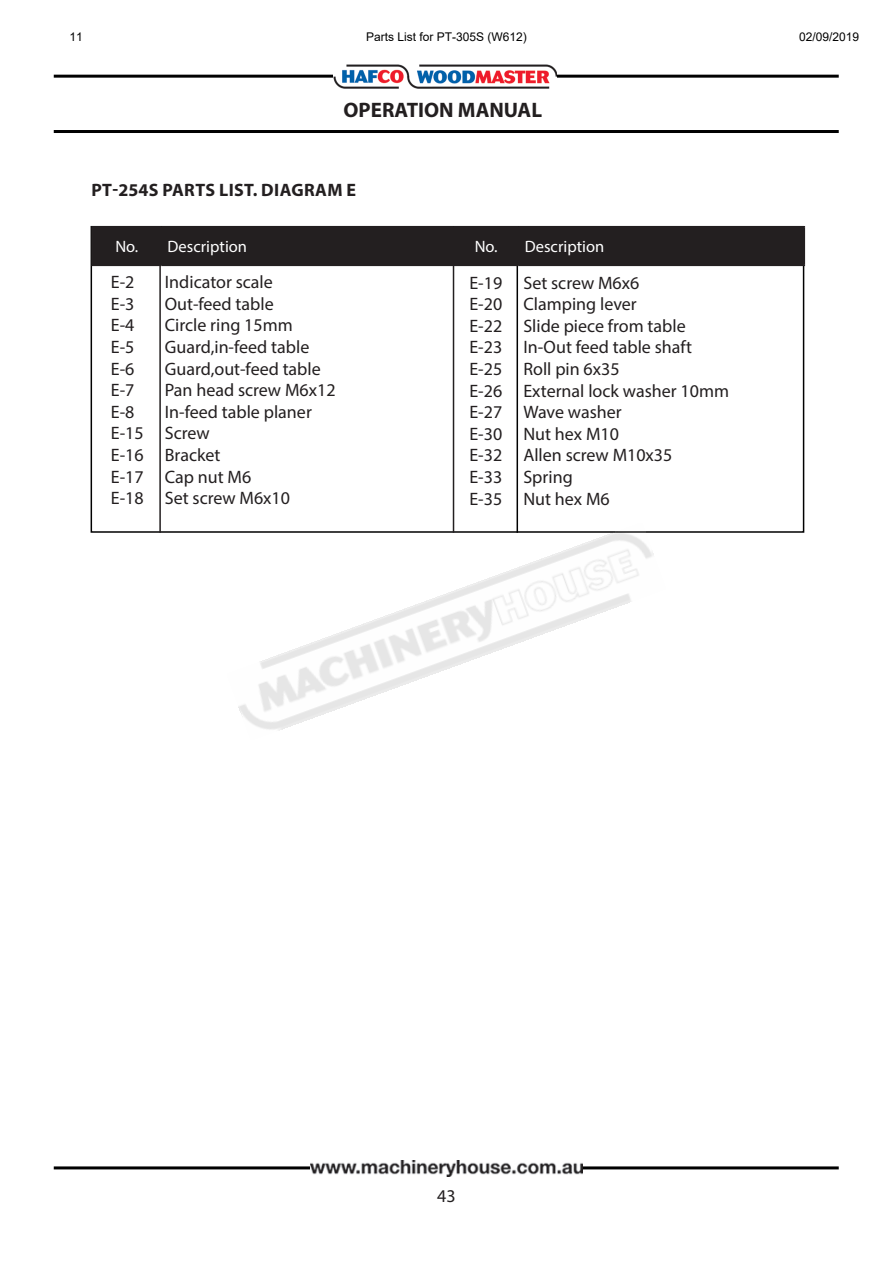
<style>
.page{position:relative;width:893px;height:1263px;background:#fff}
.page>*{position:absolute;margin:0;border:0;box-sizing:border-box;transform-origin:0 0}
.t1{font:700 21px "Myriad Pro";color:#231f20}
.t2{font:18px "Myriad Pro";color:#231f20}
.t3{font:700 18px "Myriad Pro";letter-spacing:.02em;color:#231f20}
.t4{font:16.5px "Myriad Pro";color:#fff}
.t5{font:12px "Arial";color:#000}
</style>
<div class="page">
<hr style="left:54px;top:75px;width:785px;height:3px;background:#000">
<img style="left:334px;top:65px;width:223px;height:24px">
<hr style="left:54px;top:1166px;width:785px;height:3px;background:#000">
<hr style="left:54px;top:130px;width:785px;height:3px;background:#000">
<img style="left:310px;top:1160px;width:272px;height:17px">
<hr style="left:453px;top:227px;width:1px;height:306px;background:#231f20">
<hr style="left:517px;top:227px;width:1px;height:306px;background:#000">
<hr style="left:159px;top:227px;width:2px;height:306px;background:#231f20">
<div style="left:93px;top:228px;width:711px;height:37px;background:#231f20"></div>
<hr style="left:91px;top:226px;width:71px;height:2px;background:#231f20">
<hr style="left:91px;top:228px;width:2px;height:37px;background:#231f20">
<hr style="left:162px;top:226px;width:291px;height:2px;background:#231f20">
<hr style="left:161px;top:228px;width:1px;height:37px;background:#231f20">
<hr style="left:453px;top:226px;width:66px;height:2px;background:#231f20">
<hr style="left:453px;top:228px;width:1px;height:37px;background:#231f20">
<hr style="left:519px;top:226px;width:286px;height:2px;background:#231f20">
<hr style="left:518px;top:228px;width:1px;height:37px;background:#231f20">
<hr style="left:804px;top:228px;width:1px;height:37px;background:#231f20">
<hr style="left:91px;top:265px;width:71px;height:1px;background:#231f20">
<hr style="left:162px;top:265px;width:291px;height:1px;background:#231f20">
<hr style="left:453px;top:265px;width:66px;height:1px;background:#231f20">
<hr style="left:519px;top:265px;width:286px;height:1px;background:#231f20">
<img style="left:227px;top:523px;width:439px;height:208px">
<p class="t5" style="left:70px;top:28px;width:15px">11</p>
<p class="t5" style="left:366px;top:28px;width:162px">Parts List for PT-305S (W612)</p>
<p class="t5" style="left:799px;top:28px;width:62px">02/09/2019</p>
<p class="t1" style="left:343px;top:96px;width:200px">OPERATION MANUAL</p>
<p class="t3" style="left:91px;top:178px;width:266px">PT-254S PARTS LIST. DIAGRAM E</p>
<p class="t4" style="left:115px;top:237px;width:24px">No.</p>
<p class="t4" style="left:168px;top:237px;width:81px">Description</p>
<p class="t4" style="left:475px;top:237px;width:24px">No.</p>
<p class="t4" style="left:525px;top:237px;width:81px">Description</p>
<p class="t2" style="left:111px;top:271px;width:25px">E-2</p>
<p class="t2" style="left:165px;top:271px;width:110px">Indicator scale</p>
<p class="t2" style="left:111px;top:293px;width:25px">E-3</p>
<p class="t2" style="left:165px;top:293px;width:110px">Out-feed table</p>
<p class="t2" style="left:111px;top:314px;width:25px">E-4</p>
<p class="t2" style="left:165px;top:314px;width:129px">Circle ring 15mm</p>
<p class="t2" style="left:111px;top:336px;width:25px">E-5</p>
<p class="t2" style="left:165px;top:336px;width:146px">Guard,in-feed table</p>
<p class="t2" style="left:111px;top:357px;width:25px">E-6</p>
<p class="t2" style="left:165px;top:357px;width:157px">Guard,out-feed table</p>
<p class="t2" style="left:111px;top:379px;width:25px">E-7</p>
<p class="t2" style="left:165px;top:379px;width:172px">Pan head screw M6x12</p>
<p class="t2" style="left:111px;top:401px;width:25px">E-8</p>
<p class="t2" style="left:165px;top:401px;width:149px">In-feed table planer</p>
<p class="t2" style="left:111px;top:422px;width:101px">E-15 Screw</p>
<p class="t2" style="left:111px;top:444px;width:111px">E-16 Bracket</p>
<p class="t2" style="left:111px;top:465px;width:142px">E-17 Cap nut M6</p>
<p class="t2" style="left:111px;top:487px;width:181px">E-18 Set screw M6x10</p>
<p class="t2" style="left:469px;top:271px;width:172px">E-19 Set screw M6x6</p>
<p class="t2" style="left:469px;top:293px;width:169px">E-20 Clamping lever</p>
<p class="t2" style="left:469px;top:315px;width:218px">E-22 Slide piece from table</p>
<p class="t2" style="left:469px;top:336px;width:224px">E-23 In-Out feed table shaft</p>
<p class="t2" style="left:469px;top:358px;width:152px">E-25 Roll pin 6x35</p>
<p class="t2" style="left:469px;top:379px;width:261px">E-26 External lock washer 10mm</p>
<p class="t2" style="left:469px;top:401px;width:154px">E-27 Wave washer</p>
<p class="t2" style="left:469px;top:423px;width:151px">E-30 Nut hex M10</p>
<p class="t2" style="left:469px;top:444px;width:205px">E-32 Allen screw M10x35</p>
<p class="t2" style="left:469px;top:466px;width:105px">E-33 Spring</p>
<p class="t2" style="left:469px;top:487px;width:142px">E-35 Nut hex M6</p>
<p class="t2" style="left:437px;top:1185px;width:20px">43</p>
</div>
